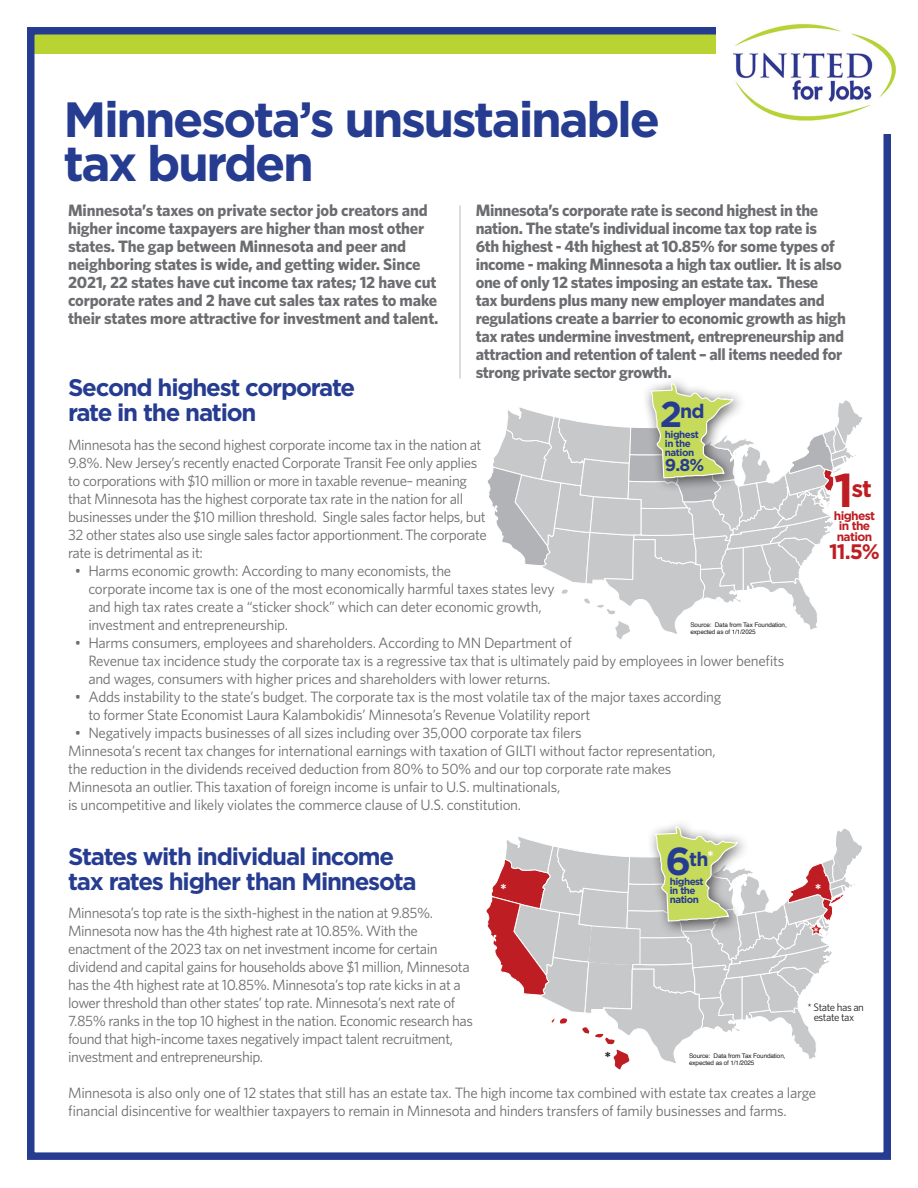
<style>
.page{position:relative;width:918px;height:1188px;background:#fff}
.page>*{position:absolute;margin:0;border:0;box-sizing:border-box;transform-origin:0 0}
.t1{font:700 49.5px/43.5px "Gotham";letter-spacing:-.05em;color:#263c91}
.t2{font:700 24px/25.2px "Gotham";letter-spacing:-.05em;color:#263c91}
.t3{font:700 23.7px "Gotham";color:#be1e23}
.t4{font:700 21px "Gotham";color:#be1e23}
.t5{font:700 19.5px "Gotham";color:#263c91}
.t6{font:700 17.25px "Gotham";color:#263c91}
.t7{font:700 16.5px/18px "Whitney";letter-spacing:-.02em;color:#6c6d70}
.t8{font:700 15.75px "Gotham";color:#fff}
.t9{font:700 15.75px "Gotham";color:#231f20}
.t10{font:15px/18px "Whitney";letter-spacing:-.025em;color:#6c6d70}
.t11{font:700 12px/10.6px "Gotham";letter-spacing:-.05em;color:#be1e23}
.t12{font:700 12px "Gotham";color:#fff}
.t13{font:10.95px/9.8px "Whitney";letter-spacing:-.04em;color:#231f20;text-align:center}
.t14{font:700 9.9px/8.9px "Gotham";letter-spacing:-.05em;color:#263c91}
.t15{font:6.45px/7.6px "Helvetica";letter-spacing:-.02em;color:#231f20}
.s1{font-size:36px}
.s2{font-size:47.4px}
.s3{font-size:39px}
</style>
<div class="page">
<div style="left:30px;top:31px;width:777px;height:23px;background:#b9d432"></div>
<div style="left:27px;top:27px;width:864px;height:1133px;border:8px solid #263c91"></div>
<div style="left:716px;top:16px;width:200px;height:118px;background:#fff"></div>
<img style="left:733px;top:24px;width:162px;height:97px">
<hr style="left:459px;top:205px;width:2px;height:173px;background:#d1d2d4">
<svg style="left:75px;top:815px;width:816px;height:345px"></svg>
<svg style="left:473px;top:698px;width:417px;height:462px"></svg>
<svg style="left:487px;top:382px;width:375px;height:258px"></svg>
<h1 class="t1" style="left:64px;top:98px;width:598px">Minnesota’s unsustainable tax burden</h1>
<p class="t7" style="left:68px;top:201px;width:372px">Minnesota’s taxes on private sector job creators and higher income taxpayers are higher than most other states. The gap between Minnesota and peer and neighboring states is wide, and getting wider. Since 2021, 22 states have cut income tax rates; 12 have cut corporate rates and 2 have cut sales tax rates to make their states more attractive for investment and talent.</p>
<p class="t7" style="left:476px;top:201px;width:372px">Minnesota’s corporate rate is second highest in the nation. The state’s individual income tax top rate is<br>6th highest - 4th highest at 10.85% for some types of income - making Minnesota a high tax outlier. It is also one of only 12 states imposing an estate tax. These<br>tax burdens plus many new employer mandates and regulations create a barrier to economic growth as high tax rates undermine investment, entrepreneurship and attraction and retention of talent – all items needed for strong private sector growth.</p>
<h2 class="t2" style="left:68px;top:375px;width:289px">Second highest corporate rate in the nation</h2>
<h3 class="t5" style="left:660px;top:398px;width:46px"><span class="s1">2</span>nd</h3>
<p class="t14" style="left:665px;top:430px;width:35px">highest in the nation</p>
<p class="t6" style="left:665px;top:453px;width:41px">9.8%</p>
<p class="t10" style="left:68px;top:435px;width:420px">Minnesota has the second highest corporate income tax in the nation at 9.8%. New Jersey’s recently enacted Corporate Transit Fee only applies to corporations with $10 million or more in taxable revenue– meaning that Minnesota has the highest corporate tax rate in the nation for all businesses under the $10 million threshold. Single sales factor helps, but 32 other states also use single sales factor apportionment. The corporate rate is detrimental as it:</p>
<p class="t10" style="left:88px;top:561px;width:468px;text-indent:-14px">• Harms economic growth: According to many economists, the<br>corporate income tax is one of the most economically harmful taxes states levy and high tax rates create a “sticker shock” which can deter economic growth, investment and entrepreneurship.</p>
<p class="t10" style="left:88px;top:633px;width:698px;text-indent:-14px">• Harms consumers, employees and shareholders. According to MN Department of<br>Revenue tax incidence study the corporate tax is a regressive tax that is ultimately paid by employees in lower benefits and wages, consumers with higher prices and shareholders with lower returns.</p>
<p class="t10" style="left:88px;top:687px;width:634px;text-indent:-13px">• Adds instability to the state’s budget. The corporate tax is the most volatile tax of the major taxes according to former State Economist Laura Kalambokidis’ Minnesota’s Revenue Volatility report</p>
<p class="t10" style="left:68px;top:723px;width:649px;text-indent:7px">• Negatively impacts businesses of all sizes including over 35,000 corporate tax filers<br>Minnesota’s recent tax changes for international earnings with taxation of GILTI without factor representation, the reduction in the dividends received deduction from 80% to 50% and our top corporate rate makes Minnesota an outlier. This taxation of foreign income is unfair to U.S. multinationals,<br>is uncompetitive and likely violates the commerce clause of U.S. constitution.</p>
<h3 class="t3" style="left:834px;top:472px;width:39px"><span class="s2">1</span>st</h3>
<p class="t11" style="left:834px;top:510px;width:43px">highest in the nation</p>
<h3 class="t4" style="left:829px;top:538px;width:52px">11.5%</h3>
<p class="t15" style="left:690px;top:621px;width:98px">Source: Data from Tax Foundation, expected as of 1/1/2025</p>
<h3 class="t5" style="left:665px;top:846px;width:45px"><span class="s3">6</span>th</h3>
<p class="t14" style="left:670px;top:877px;width:35px">highest in the nation</p>
<p class="t8" style="left:815px;top:879px;width:8px">*</p>
<p class="t12" style="left:814px;top:924px;width:7px">*</p>
<h2 class="t2" style="left:68px;top:844px;width:350px">States with individual income tax rates higher than Minnesota</h2>
<p class="t8" style="left:707px;top:846px;width:8px">*</p>
<p class="t8" style="left:500px;top:879px;width:8px">*</p>
<p class="t10" style="left:68px;top:903px;width:406px">Minnesota’s top rate is the sixth-highest in the nation at 9.85%.<br>Minnesota now has the 4th highest rate at 10.85%. With the enactment of the 2023 tax on net investment income for certain dividend and capital gains for households above $1 million, Minnesota has the 4th highest rate at 10.85%. Minnesota’s top rate kicks in at a lower threshold than other states’ top rate. Minnesota’s next rate of 7.85% ranks in the top 10 highest in the nation. Economic research has found that high-income taxes negatively impact talent recruitment, investment and entrepreneurship.</p>
<p class="t10" style="left:68px;top:1083px;width:750px">Minnesota is also only one of 12 states that still has an estate tax. The high income tax combined with estate tax creates a large financial disincentive for wealthier taxpayers to remain in Minnesota and hinders transfers of family businesses and farms.</p>
<p class="t13" style="left:808px;top:1002px;width:58px">* State has an estate tax</p>
<p class="t9" style="left:605px;top:1047px;width:8px">*</p>
<p class="t15" style="left:689px;top:1052px;width:98px">Source: Data from Tax Foundation, expected as of 1/1/2025</p>
</div>
